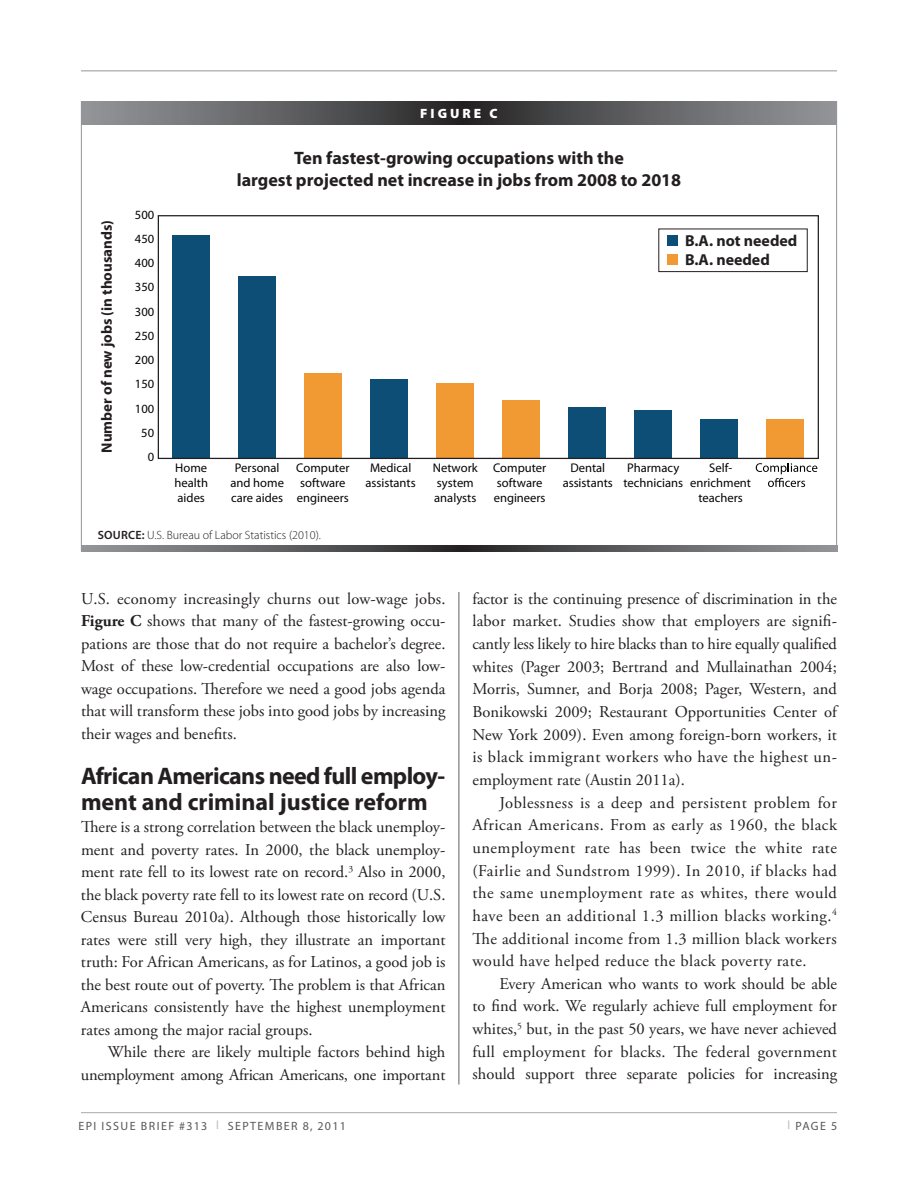
<style>
.page{position:relative;width:918px;height:1188px;background:#fff}
.page>*{position:absolute;margin:0;border:0;box-sizing:border-box;transform-origin:0 0}
.t1{font:700 24px/25.8px "Myriad Pro";letter-spacing:-.025em;color:#231f20}
.t2{font:700 18px/21.6px "Myriad Pro";color:#231f20;text-align:center}
.t3{font:16.5px/22.6px "Adobe Garamond Pro";color:#231f20;text-align:justify}
.t4{font:700 15.9px/18.5px "Myriad Pro";color:#231f20}
.t5{font:700 15px "Myriad Pro";color:#231f20}
.t6{font:900 13.5px "Myriad Pro";letter-spacing:.22em;color:#fff}
.t7{font:12.6px/15.1px "Myriad Pro";color:#040503;text-align:center}
.t8{font:300 12px "Myriad Pro";color:#231f20}
.t9{font:12px "Myriad Pro";letter-spacing:.12em;color:#57585a}
.s1{font-weight:600}
.s2{font-weight:700}
.s3{color:#bcbdc0}
</style>
<div class="page">
<hr style="left:81px;top:1112px;width:756px;height:1px;background:#a8a9ad">
<hr style="left:81px;top:70px;width:756px;height:1px;background:#939598">
<hr style="left:458px;top:104px;width:2px;height:980px;background:#939598">
<div style="left:453px;top:542px;width:11px;height:50px;background:#fff"></div>
<div style="left:81px;top:101px;width:756px;height:450px;background:#fff;border:1px solid #939598"></div>
<svg style="left:81px;top:101px;width:756px;height:24px;background:#5f6062"></svg>
<svg style="left:81px;top:545px;width:756px;height:6px;background:#5f6062"></svg>
<div style="left:172px;top:235px;width:38px;height:223px;background:#0c4e75"></div>
<div style="left:238px;top:276px;width:38px;height:182px;background:#0c4e75"></div>
<div style="left:304px;top:373px;width:38px;height:85px;background:#f19a34"></div>
<div style="left:370px;top:379px;width:38px;height:79px;background:#0c4e75"></div>
<div style="left:436px;top:383px;width:38px;height:75px;background:#f19a34"></div>
<div style="left:502px;top:400px;width:38px;height:58px;background:#f19a34"></div>
<div style="left:569px;top:407px;width:37px;height:51px;background:#0c4e75"></div>
<div style="left:635px;top:410px;width:37px;height:48px;background:#0c4e75"></div>
<div style="left:700px;top:419px;width:38px;height:39px;background:#0c4e75"></div>
<div style="left:766px;top:419px;width:38px;height:39px;background:#f19a34"></div>
<svg style="left:756px;top:463px;width:61px;height:24px"></svg>
<div style="left:158px;top:215px;width:661px;height:244px;border:1px solid #231f20"></div>
<div style="left:667px;top:235px;width:10px;height:11px;background:#0c4e75"></div>
<div style="left:667px;top:254px;width:10px;height:10px;background:#f19a34"></div>
<div style="left:659px;top:229px;width:149px;height:43px;border:1px solid #231f20"></div>
<p class="t5" style="left:97px;top:453px;width:234px;rotate:-90deg">Number of new jobs (in thousands)</p>
<p class="t7" style="left:135px;top:207px;width:21px">500</p>
<p class="t7" style="left:135px;top:231px;width:21px">450</p>
<p class="t7" style="left:135px;top:255px;width:21px">400</p>
<p class="t7" style="left:135px;top:279px;width:21px">350</p>
<p class="t7" style="left:135px;top:304px;width:21px">300</p>
<p class="t7" style="left:135px;top:328px;width:21px">250</p>
<p class="t7" style="left:135px;top:352px;width:21px">200</p>
<p class="t7" style="left:135px;top:376px;width:21px">150</p>
<p class="t7" style="left:135px;top:401px;width:21px">100</p>
<p class="t7" style="left:141px;top:425px;width:14px">50</p>
<p class="t7" style="left:148px;top:449px;width:8px">0</p>
<p class="t6" style="left:420px;top:106px;width:79px">FIGURE C</p>
<p class="t2" style="left:237px;top:147px;width:446px">Ten fastest-growing occupations with the<br>largest projected net increase in jobs from 2008 to 2018</p>
<p class="t4" style="left:685px;top:231px;width:114px">B.A. not needed<br>B.A. needed</p>
<p class="t7" style="left:175px;top:460px;width:35px;text-align:justify">Home health aides</p>
<p class="t7" style="left:231px;top:460px;width:55px">Personal and home care aides</p>
<p class="t7" style="left:296px;top:460px;width:55px;text-align:left">computer software engineers</p>
<p class="t7" style="left:366px;top:460px;width:52px">medical assistants</p>
<p class="t7" style="left:433px;top:460px;width:46px;text-align:left">network system analysts</p>
<p class="t7" style="left:493px;top:460px;width:55px;text-align:left">computer software engineers</p>
<p class="t7" style="left:563px;top:460px;width:52px">Dental assistants</p>
<p class="t7" style="left:624px;top:460px;width:61px;text-align:left">Pharmacy technicians</p>
<p class="t7" style="left:690px;top:460px;width:62px">self&shy;enrichment teachers</p>
<p class="t8" style="left:98px;top:528px;width:225px"><span class="s1">SOURCE:</span> U.S. Bureau of Labor Statistics (2010).</p>
<p class="t3" style="left:81px;top:588px;width:366px">U.S. economy increasingly churns out low-wage jobs.<br><span class="s2">Figure C</span> shows that many of the fastest-growing occu&shy;pations are those that do not require a bachelor’s degree.<br>Most of these low-credential occupations are also low&shy;wage occupations. Therefore we need a good jobs agenda that will transform these jobs into good jobs by increasing their wages and benefits.</p>
<h1 class="t1" style="left:81px;top:762px;width:366px">African Americans need full employ&shy;ment and criminal justice reform</h1>
<p class="t3" style="left:81px;top:816px;width:366px">There is a strong correlation between the black unemploy&shy;ment and poverty rates. In 2000, the black unemploy&shy;ment rate fell to its lowest rate on record.<sup>3</sup> Also in 2000, the black poverty rate fell to its lowest rate on record (U.S.<br>Census Bureau 2010a). Although those historically low rates were still very high, they illustrate an important truth: For African Americans, as for Latinos, a good job is the best route out of poverty. The problem is that African Americans consistently have the highest unemployment rates among the major racial groups.</p>
<p class="t3" style="left:81px;top:1041px;width:366px;text-align:right">While there are likely multiple factors behind high unemployment among African Americans, one important</p>
<p class="t3" style="left:472px;top:588px;width:366px">factor is the continuing presence of discrimination in the labor market. Studies show that employers are signifi&shy;cantly less likely to hire blacks than to hire equally qualified whites (Pager 2003; Bertrand and Mullainathan 2004; Morris, Sumner, and Borja 2008; Pager, Western, and Bonikowski 2009; Restaurant Opportunities Center of New York 2009). Even among foreign-born workers, it is black immigrant workers who have the highest un&shy;employment rate (Austin 2011a).</p>
<p class="t3" style="left:472px;top:792px;width:366px;text-indent:27px">Joblessness is a deep and persistent problem for African Americans. From as early as 1960, the black unemployment rate has been twice the white rate (Fairlie and Sundstrom 1999). In 2010, if blacks had the same unemployment rate as whites, there would have been an additional 1.3 million blacks working.<sup>4<br></sup>The additional income from 1.3 million black workers would have helped reduce the black poverty rate.</p>
<p class="t3" style="left:472px;top:973px;width:366px;text-indent:27px">Every American who wants to work should be able to find work. We regularly achieve full employment for whites,<sup>5</sup> but, in the past 50 years, we have never achieved full employment for blacks. The federal government should support three separate policies for increasing</p>
<p class="t9" style="left:78px;top:1119px;width:31px">EPI ISSU</p>
<p class="t9" style="left:130px;top:1119px;width:218px">E BRI EF #313 <span class="s3">l</span> september 8, 2011</p>
<p class="t9" style="left:788px;top:1119px;width:51px"><span class="s3">l</span> Page 5</p>
</div>
